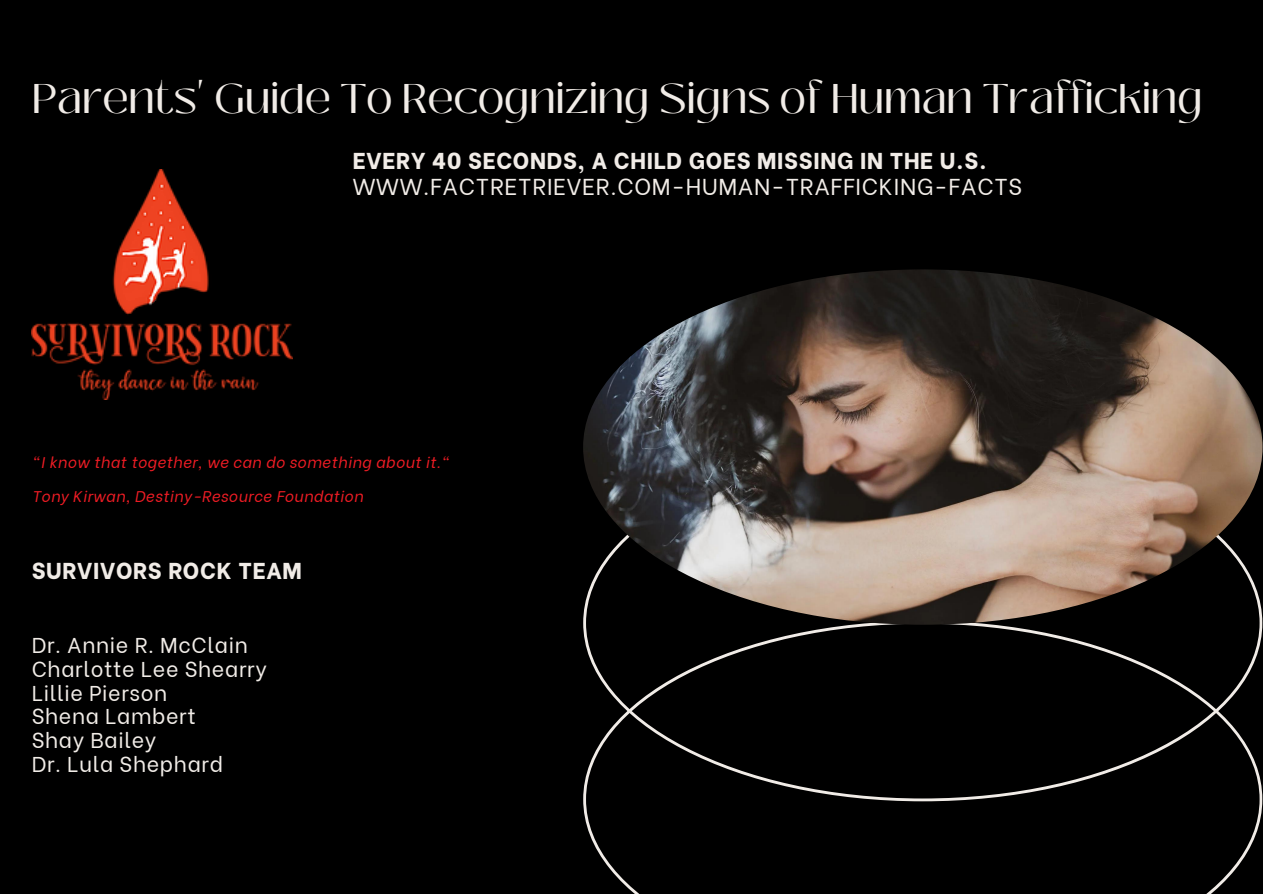
<style>
.page{position:relative;width:1263px;height:894px;background:#fff}
.page>*{position:absolute;margin:0;border:0;box-sizing:border-box;transform-origin:0 0}
.t1{font:41.4px "Black Mango";color:#f1ece7}
.t2{font:800 22.95px "Be Vietnam";letter-spacing:.03em;color:#f1ece7}
.t3{font:22.95px "Be Vietnam";letter-spacing:.03em;color:#f1ece7}
.t4{font:21.45px/23.5px "Be Vietnam";letter-spacing:.03em;color:#f1ece7}
.t5{font:italic 15.45px/33.8px "Be Vietnam";letter-spacing:.03em;color:#ed1c24}
</style>
<div class="page">
<div style="left:0;top:0;width:1263px;height:893px;background:#000"></div>
<svg style="left:583px;top:801px;width:679px;height:92px"></svg>
<svg style="left:583px;top:456px;width:679px;height:345px"></svg>
<img style="left:583px;top:269px;width:679px;height:355px;border-radius:50%">
<img style="left:32px;top:169px;width:261px;height:230px">
<h1 class="t1" style="left:32px;top:67px;width:1173px">Parents' Guide To Recognizing Signs of Human Trafficking</h1>
<p class="t2" style="left:353px;top:141px;width:635px">EVERY 40 SECONDS, A CHILD GOES MISSING IN THE U.S.</p>
<p class="t3" style="left:353px;top:167px;width:671px">WWW.FACTRETRIEVER.COM-HUMAN-TRAFFICKING-FACTS</p>
<p class="t5" style="left:32px;top:444px;width:420px">"I know that together, we can do something about it."<br>Tony Kirwan, Destiny-Resource Foundation</p>
<p class="t2" style="left:32px;top:551px;width:272px">SURVIVORS ROCK TEAM</p>
<p class="t4" style="left:32px;top:631px;width:237px">Dr. Annie R. McClain<br>Charlotte Lee Shearry<br>Lillie Pierson<br>Shena Lambert<br>Shay Bailey<br>Dr. Lula Shephard</p>
</div>
